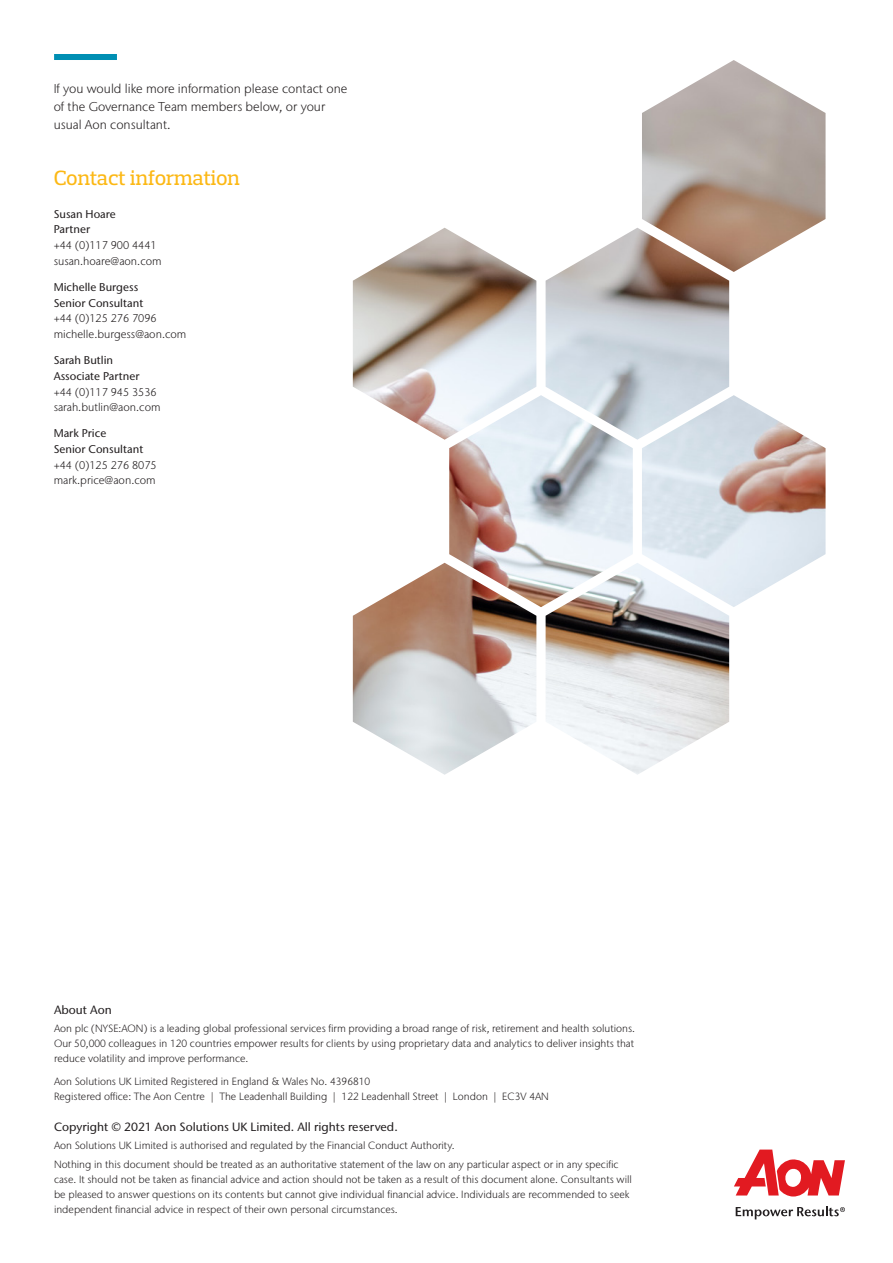
<style>
.page{position:relative;width:893px;height:1263px;background:#fff}
.page>*{position:absolute;margin:0;border:0;box-sizing:border-box;transform-origin:0 0}
.Header_A{font:500 21px "Prelo Slab";letter-spacing:-.01em;color:#fcb814}
.Body_Copy{font:300 12.75px/18px "Stone Sans IIITC Pro";color:#231f20}
.t1{font:500 12px "Stone Sans IIITC Std";color:#231f20}
.t2{font:300 11.25px "Stone Sans IIITC Std";color:#231f20}
.t3{font:500 11.25px "Stone Sans IIITC Std";color:#231f20}
.t4{font:300 10.5px/15px "Stone Sans IIITC Std";color:#231f20}
</style>
<div class="page">
<div style="left:54px;top:54px;width:63px;height:6px;background:#008fb3"></div>
<img style="left:353px;top:60px;width:472px;height:715px">
<svg style="left:734px;top:1149px;width:111px;height:47px"></svg>
<svg style="left:736px;top:1206px;width:109px;height:13px"></svg>
<p class="Body_Copy" style="left:54px;top:79px;width:295px">If you would like more information please contact one of the Governance Team members below, or your usual Aon consultant.</p>
<p class="Header_A" style="left:54px;top:165px;width:188px">Contact information</p>
<p class="t3" style="left:54px;top:207px;width:64px">Susan Hoare</p>
<p class="t3" style="left:54px;top:223px;width:38px">Partner</p>
<p class="t2" style="left:54px;top:238px;width:105px">+44 (0)117 900 4441</p>
<p class="t2" style="left:54px;top:254px;width:109px">susan.hoare@aon.com</p>
<p class="t3" style="left:54px;top:280px;width:86px">Michelle Burgess</p>
<p class="t3" style="left:54px;top:296px;width:91px">Senior Consultant</p>
<p class="t2" style="left:54px;top:312px;width:105px">+44 (0)125 276 7096</p>
<p class="t2" style="left:54px;top:327px;width:134px">michelle.burgess@aon.com</p>
<p class="t3" style="left:54px;top:353px;width:61px">Sarah Butlin</p>
<p class="t3" style="left:54px;top:369px;width:87px">Associate Partner</p>
<p class="t2" style="left:54px;top:385px;width:105px">+44 (0)117 945 3536</p>
<p class="t2" style="left:54px;top:401px;width:108px">sarah.butlin@aon.com</p>
<p class="t3" style="left:54px;top:427px;width:54px">Mark Price</p>
<p class="t3" style="left:54px;top:442px;width:91px">Senior Consultant</p>
<p class="t2" style="left:54px;top:458px;width:105px">+44 (0)125 276 8075</p>
<p class="t2" style="left:54px;top:474px;width:104px">mark.price@aon.com</p>
<p class="t1" style="left:54px;top:1002px;width:59px">About Aon</p>
<p class="t4" style="left:54px;top:1021px;width:582px;text-align:justify">Aon plc (NYSE:AON) is a leading global professional services firm providing a broad range of risk, retirement and health solutions.<br>Our 50,000 colleagues in 120 countries empower results for clients by using proprietary data and analytics to deliver insights that reduce volatility and improve performance.</p>
<p class="t4" style="left:54px;top:1074px;width:496px">Aon Solutions UK Limited Registered in England &amp; Wales No. 4396810<br>Registered office: The Aon Centre | The Leadenhall Building | 122 Leadenhall Street | London | EC3V 4AN</p>
<p class="t1" style="left:54px;top:1120px;width:345px">Copyright © 2021 Aon Solutions UK Limited. All rights reserved.</p>
<p class="t4" style="left:54px;top:1138px;width:402px">Aon Solutions UK Limited is authorised and regulated by the Financial Conduct Authority.</p>
<p class="t4" style="left:54px;top:1156px;width:579px">Nothing in this document should be treated as an authoritative statement of the law on any particular aspect or in any specific case. It should not be taken as financial advice and action should not be taken as a result of this document alone. Consultants will be pleased to answer questions on its contents but cannot give individual financial advice. Individuals are recommended to seek independent financial advice in respect of their own personal circumstances.</p>
</div>
